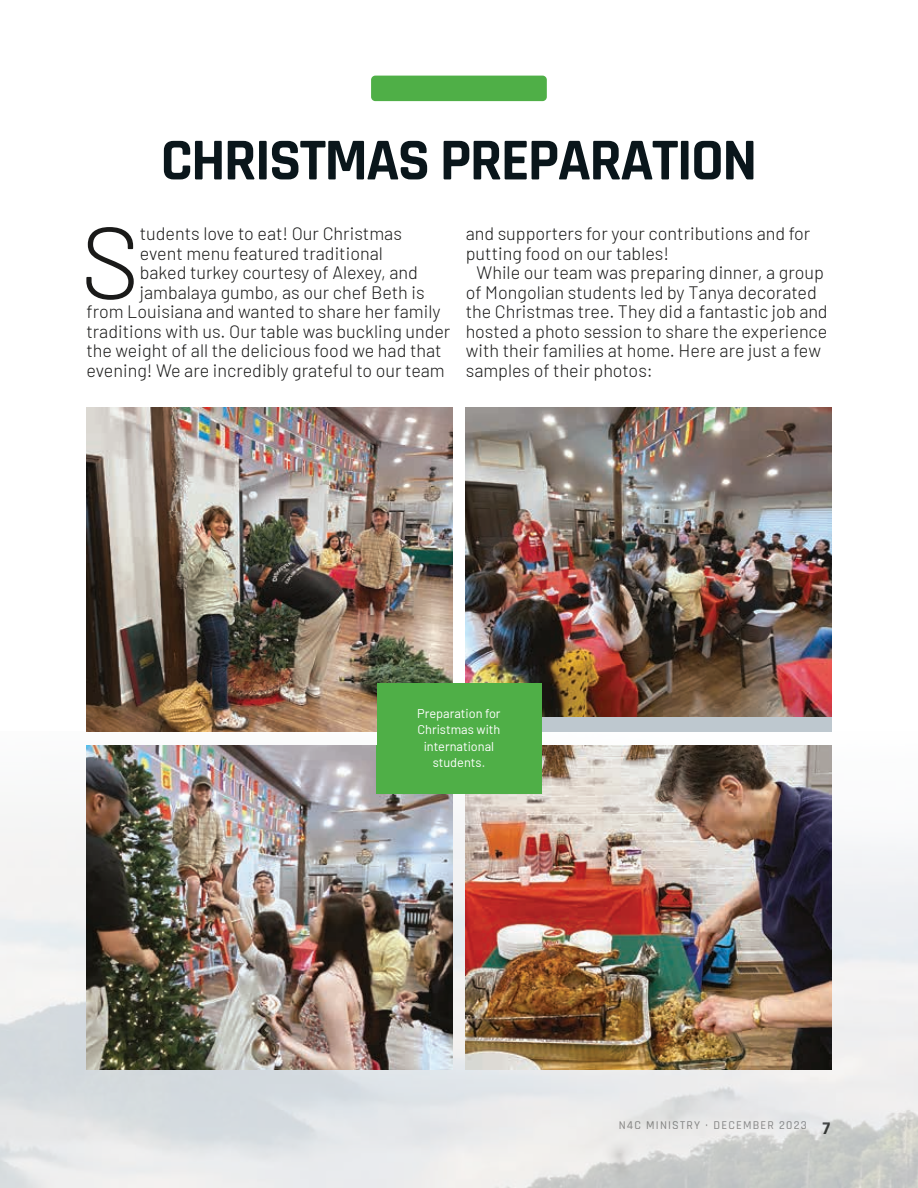
<style>
.page{position:relative;width:918px;height:1188px;background:#fff}
.page>*{position:absolute;margin:0;border:0;box-sizing:border-box;transform-origin:0 0}
.t1{font:300 101.55px "Barlow";color:#1a1a19}
.t2{font:700 60px "Rajdhani";letter-spacing:-.03em;color:#0a161b}
.t3{font:300 18px/19.5px "Barlow";color:#1a1a19}
.t4{font:12.75px/16.5px "Barlow";color:#fff;text-align:center}
.t5{font:500 12px "Rajdhani";letter-spacing:.1em;color:#6f6f6f}
.s1{font-weight:700;font-size:18px;color:#1a1a19}
</style>
<div class="page">
<img style="left:0;top:732px;width:918px;height:456px">
<img style="left:86px;top:408px;width:366px;height:324px">
<img style="left:86px;top:745px;width:366px;height:324px">
<div style="left:466px;top:408px;width:366px;height:324px;background:#bec8cf"></div>
<img style="left:466px;top:408px;width:366px;height:309px">
<img style="left:466px;top:745px;width:366px;height:324px">
<div style="left:371px;top:76px;width:176px;height:25px;background:#4faf47;border-radius:4px"></div>
<div style="left:377px;top:683px;width:164px;height:111px;background:#4faf47"></div>
<h2 class="t2" style="left:161px;top:124px;width:598px">CHRISTMAS PREPARATION</h2>
<h1 class="t1" style="left:81px;top:190px;width:61px">S</h1>
<p class="t3" style="left:140px;top:223px;width:264px">tudents love to eat! Our Christmas</p>
<p class="t3" style="left:140px;top:242px;width:245px">event menu featured traditional</p>
<p class="t3" style="left:140px;top:262px;width:280px">baked turkey courtesy of Alexey, and</p>
<p class="t3" style="left:140px;top:281px;width:286px">jambalaya gumbo, as our chef Beth is</p>
<p class="t3" style="left:86px;top:301px;width:356px">from Louisiana and wanted to share her family</p>
<p class="t3" style="left:86px;top:320px;width:366px">traditions with us. Our table was buckling under</p>
<p class="t3" style="left:86px;top:340px;width:357px">the weight of all the delicious food we had that</p>
<p class="t3" style="left:86px;top:359px;width:360px">evening! We are incredibly grateful to our team</p>
<p class="t3" style="left:466px;top:223px;width:346px">and supporters for your contributions and for putting food on our tables!</p>
<p class="t3" style="left:466px;top:262px;width:363px;text-indent:11px">While our team was preparing dinner, a group of Mongolian students led by Tanya decorated the Christmas tree. They did a fantastic job and hosted a photo session to share the experience with their families at home. Here are just a few samples of their photos:</p>
<p class="t4" style="left:417px;top:704px;width:85px">Preparation for<br>Christmas with international students.</p>
<p class="t5" style="left:619px;top:1119px;width:213px">N4C MINISTRY · DECEMBER 2023 <span class="s1">7</span></p>
</div>
